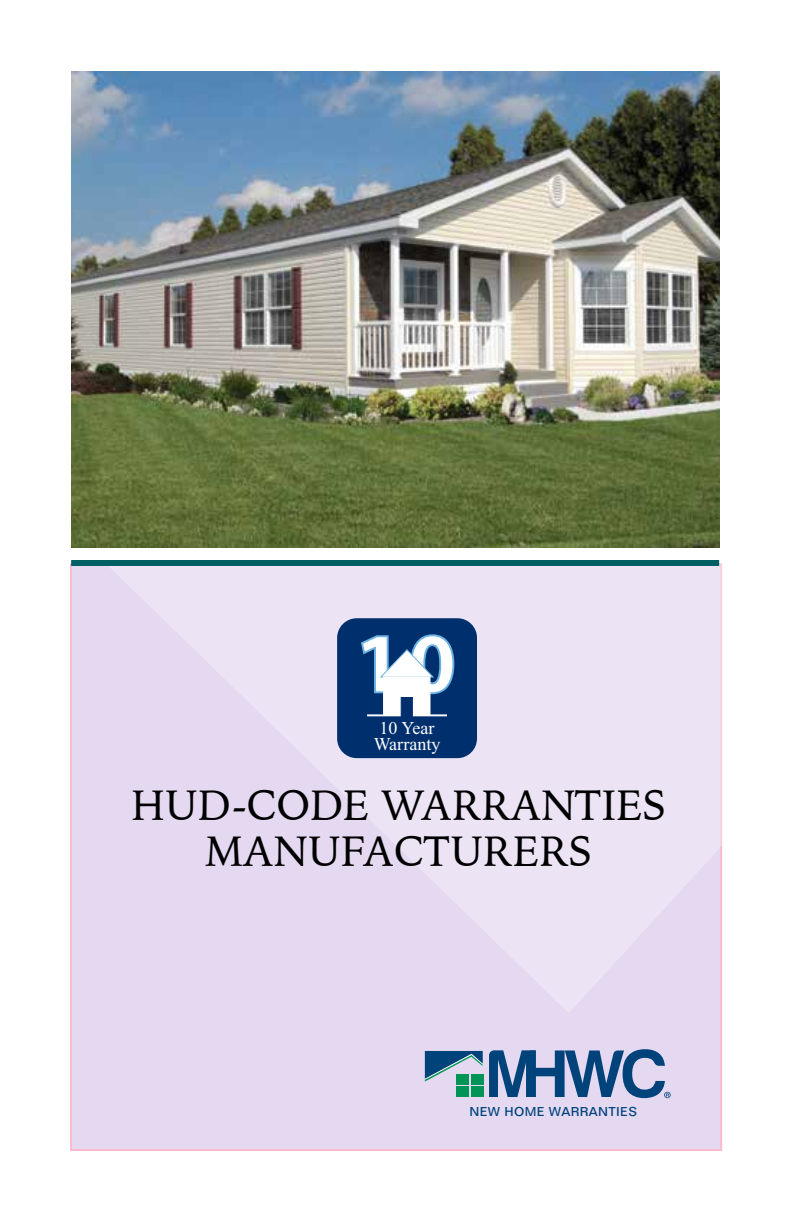
<style>
.page{position:relative;width:792px;height:1224px;background:#fff}
.page>*{position:absolute;margin:0;border:0;box-sizing:border-box;transform-origin:0 0}
.t1{font:700 86.2px "Myriad Pro";color:#fff}
.t2{font:69.2px "Harabara";color:#00437b}
.t3{font:42px/46px "Iowan Old Style BT";color:#000;text-align:center}
.t4{font:18px/16.2px "Times New Roman";color:#fff;text-align:center}
.t5{font:500 12.6px "Folio BT";letter-spacing:.025em;color:#00437b}
</style>
<div class="page">
<div style="left:70px;top:563px;width:652px;height:588px;background:#e5d9f2;border:2px solid #fcbacc"></div>
<svg style="left:110px;top:560px;width:613px;height:453px;fill:#ece4f5"></svg>
<img style="left:72px;top:72px;width:648px;height:475px">
<div style="left:339px;top:620px;width:137px;height:137px;background:#002f6e;border-radius:18px"></div>
<div style="left:337px;top:618px;width:140px;height:140px;border:3px solid #002f6e;border-radius:18px"></div>
<svg style="left:361px;top:634px;width:94px;height:61px"></svg>
<hr style="left:367px;top:714px;width:80px;height:2px;background:#fff">
<div style="left:383px;top:677px;width:47px;height:39px;background:#fff;border:1px solid #fff"></div>
<div style="left:401px;top:697px;width:12px;height:20px;background:#002f6e;border:1px solid #002f6e"></div>
<div style="left:71px;top:560px;width:648px;height:6px;background:#005f62"></div>
<div style="left:457px;top:1074px;width:12px;height:11px;background:#009457"></div>
<div style="left:457px;top:1087px;width:12px;height:10px;background:#009457"></div>
<div style="left:471px;top:1074px;width:12px;height:11px;background:#009457"></div>
<div style="left:471px;top:1087px;width:12px;height:10px;background:#009457"></div>
<svg style="left:664px;top:1092px;width:7px;height:6px"></svg>
<svg style="left:425px;top:1051px;width:59px;height:31px"></svg>
<h1 class="t1" style="left:355px;top:607px;width:103px">10</h1>
<p class="t4" style="left:374px;top:720px;width:68px">10 Year<br>Warranty</p>
<p class="t3" style="left:131px;top:782px;width:535px">HUD-CODE WARRANTIES<br>MANUFACTURERS</p>
<h2 class="t2" style="left:489px;top:1038px;width:179px">MHWC</h2>
<p class="t5" style="left:470px;top:1104px;width:169px">NEW HOME WARRANTIES</p>
</div>
